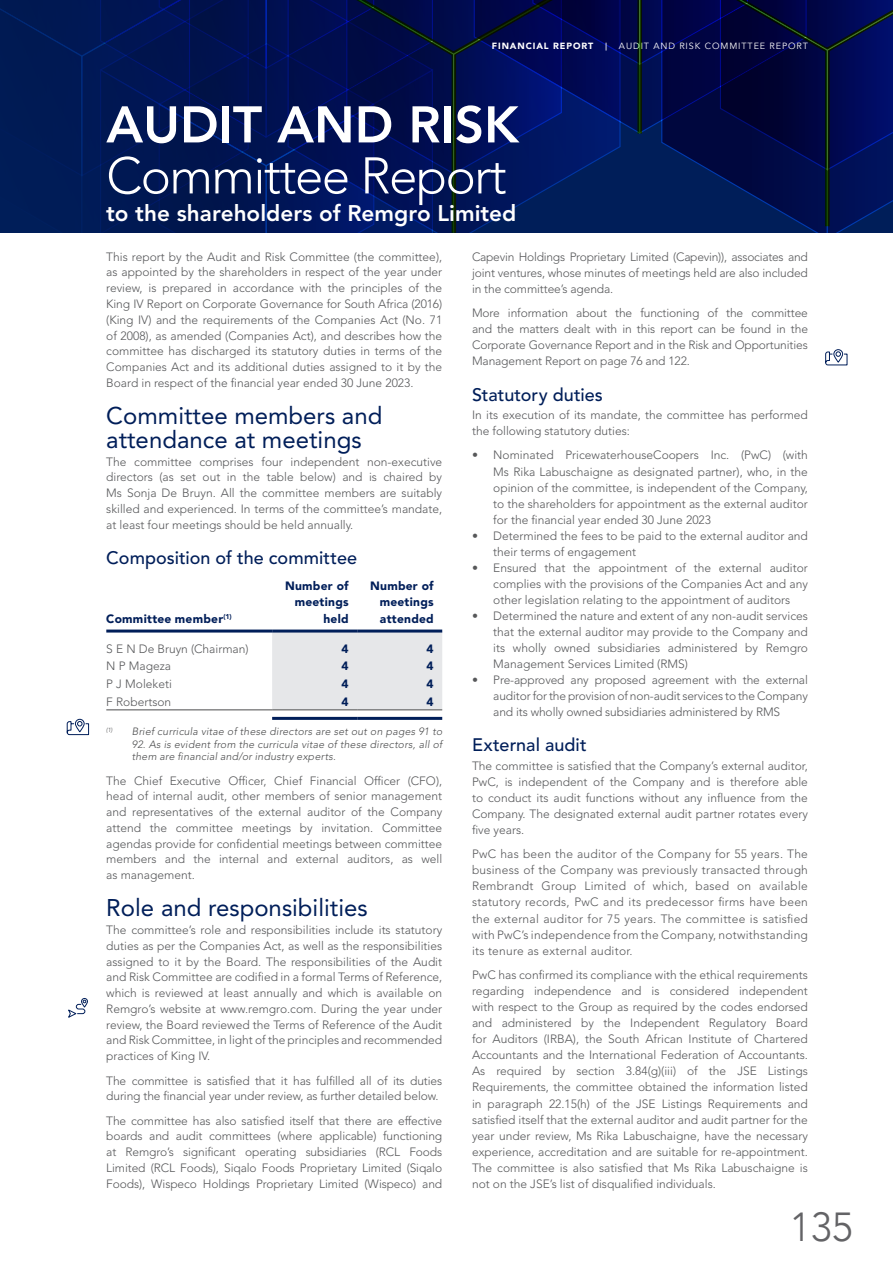
<style>
.page{position:relative;width:893px;height:1263px;background:#fff}
.page>*{position:absolute;margin:0;border:0;box-sizing:border-box;transform-origin:0 0}
.Page_heading_Rem_DR23{font:300 51px/51px "Avenir";letter-spacing:-.03em;color:#fff}
.t1{font:300 40.5px "Avenir";color:#636366}
.L1_Rem_DR23{font:24px/24px "Avenir LT Std";color:#001e59}
.For_the_year_ended_Rem_CS23{font:800 22.5px "Avenir LT Std";color:#fff}
.L2_Rem_DR23{font:500 18px "Avenir LT Std";letter-spacing:.005em;color:#001e59}
.Body_copy_Rem_DR23{font:300 12px/16px "Avenir LT Std";color:#57585a;text-align:justify}
.AFS_CY_Figure_Rem_DR23{font:900 12px "Avenir LT Std";letter-spacing:.02em;color:#001e59}
.AFS_Table_copy_Rem_DR23{font:300 12px "Avenir LT Std";color:#57585a}
.Footnote_Rem_DR23{font:italic 300 10.5px/12.6px "Avenir LT Std";letter-spacing:.02em;color:#4b4c4d}
.t2{font:9px "Avenir";letter-spacing:.1em;color:#fff}
.s1{font-weight:900}
.s2{font-family:"Bodoni Svty Two ITCTT";font-weight:700}
.s3{font-family:"Avenir LT Std";font-weight:800}
</style>
<div class="page">
<svg style="left:106px;top:632px;width:336px;height:77px"></svg>
<hr style="left:106px;top:709px;width:166px;height:1px;background:#4b4c4d">
<hr style="left:272px;top:709px;width:85px;height:1px;background:#4b4c4d">
<hr style="left:357px;top:709px;width:85px;height:1px;background:#4b4c4d">
<hr style="left:272px;top:717px;width:85px;height:3px;background:#001e59">
<hr style="left:357px;top:717px;width:85px;height:3px;background:#001e59">
<hr style="left:106px;top:629px;width:166px;height:3px;background:#001e59">
<hr style="left:272px;top:629px;width:85px;height:3px;background:#001e59">
<hr style="left:357px;top:629px;width:85px;height:3px;background:#001e59">
<svg style="left:66px;top:718px;width:23px;height:17px"></svg>
<svg style="left:68px;top:998px;width:20px;height:20px"></svg>
<svg style="left:825px;top:349px;width:23px;height:17px"></svg>
<svg style="left:0;top:0;width:893px;height:232px;background:#001151"></svg>
<svg style="left:452px;top:54px;width:4px;height:179px"></svg>
<svg style="left:637px;top:0;width:5px;height:134px"></svg>
<p class="t2" style="left:492px;top:41px;width:318px"><span class="s1">FINANCIAL REPORT</span> <span class="s2">|</span> AUDIT AND RISK COMMITTEE REPORT</p>
<p class="Page_heading_Rem_DR23" style="left:106px;top:99px;width:414px"><span class="s3">AUDIT AND RISK<br></span>Committee Report</p>
<p class="For_the_year_ended_Rem_CS23" style="left:106px;top:200px;width:412px">to the shareholders of Remgro Limited</p>
<p class="Body_copy_Rem_DR23" style="left:106px;top:249px;width:337px">This report by the Audit and Risk Committee (the committee), as appointed by the shareholders in respect of the year under review, is prepared in accordance with the principles of the King IV Report on Corporate Governance for South Africa (2016) (King IV) and the requirements of the Companies Act (No. 71 of 2008), as amended (Companies Act), and describes how the committee has discharged its statutory duties in terms of the Companies Act and its additional duties assigned to it by the Board in respect of the financial year ended 30 June 2023.</p>
<p class="L1_Rem_DR23" style="left:106px;top:404px;width:278px">Committee members and attendance at meetings</p>
<p class="Body_copy_Rem_DR23" style="left:106px;top:454px;width:337px">The committee comprises four independent non-executive directors (as set out in the table below) and is chaired by Ms Sonja De Bruyn. All the committee members are suitably skilled and experienced. In terms of the committee’s mandate, at least four meetings should be held annually.</p>
<p class="L2_Rem_DR23" style="left:106px;top:547px;width:252px">Composition of the committee</p>
<p class="AFS_CY_Figure_Rem_DR23" style="left:106px;top:611px;width:127px">Committee member<sup>(1)</sup></p>
<p class="AFS_CY_Figure_Rem_DR23" style="left:285px;top:578px;width:65px">Number of</p>
<p class="AFS_CY_Figure_Rem_DR23" style="left:295px;top:595px;width:55px">meetings</p>
<p class="AFS_CY_Figure_Rem_DR23" style="left:323px;top:611px;width:27px">held</p>
<p class="AFS_CY_Figure_Rem_DR23" style="left:370px;top:578px;width:65px">Number of</p>
<p class="AFS_CY_Figure_Rem_DR23" style="left:380px;top:595px;width:55px">meetings</p>
<p class="AFS_CY_Figure_Rem_DR23" style="left:380px;top:611px;width:55px">attended</p>
<p class="AFS_Table_copy_Rem_DR23" style="left:106px;top:642px;width:144px">S E N De Bruyn (Chairman)</p>
<p class="AFS_CY_Figure_Rem_DR23" style="left:342px;top:641px;width:9px">4</p>
<p class="AFS_CY_Figure_Rem_DR23" style="left:427px;top:641px;width:9px">4</p>
<p class="AFS_Table_copy_Rem_DR23" style="left:106px;top:659px;width:66px">N P Mageza</p>
<p class="AFS_CY_Figure_Rem_DR23" style="left:342px;top:659px;width:9px">4</p>
<p class="AFS_CY_Figure_Rem_DR23" style="left:427px;top:659px;width:9px">4</p>
<p class="AFS_Table_copy_Rem_DR23" style="left:106px;top:677px;width:67px">P J Moleketi</p>
<p class="AFS_CY_Figure_Rem_DR23" style="left:342px;top:677px;width:9px">4</p>
<p class="AFS_CY_Figure_Rem_DR23" style="left:427px;top:677px;width:9px">4</p>
<p class="AFS_Table_copy_Rem_DR23" style="left:106px;top:694px;width:66px">F Robertson</p>
<p class="AFS_CY_Figure_Rem_DR23" style="left:342px;top:694px;width:9px">4</p>
<p class="AFS_CY_Figure_Rem_DR23" style="left:427px;top:694px;width:9px">4</p>
<p class="Footnote_Rem_DR23" style="left:106px;top:725px;width:337px"><sup>(1)</sup> Brief curricula vitae of these directors are set out on pages 91 to</p>
<p class="Footnote_Rem_DR23" style="left:132px;top:738px;width:312px">92. As is evident from the curricula vitae of these directors, all of them are financial and/or industry experts.</p>
<p class="Body_copy_Rem_DR23" style="left:106px;top:773px;width:337px">The Chief Executive Officer, Chief Financial Officer (CFO), head of internal audit, other members of senior management and representatives of the external auditor of the Company attend the committee meetings by invitation. Committee agendas provide for confidential meetings between committee members and the internal and external auditors, as well as management.</p>
<p class="L1_Rem_DR23" style="left:106px;top:896px;width:263px">Role and responsibilities</p>
<p class="Body_copy_Rem_DR23" style="left:106px;top:922px;width:337px">The committee’s role and responsibilities include its statutory duties as per the Companies Act, as well as the responsibilities assigned to it by the Board. The responsibilities of the Audit and Risk Committee are codified in a formal Terms of Reference, which is reviewed at least annually and which is available on Remgro’s website at www.remgro.com. During the year under review, the Board reviewed the Terms of Reference of the Audit and Risk Committee, in light of the principles and recommended practices of King IV.</p>
<p class="Body_copy_Rem_DR23" style="left:106px;top:1072px;width:337px">The committee is satisfied that it has fulfilled all of its duties during the financial year under review, as further detailed below.</p>
<p class="Body_copy_Rem_DR23" style="left:106px;top:1112px;width:337px">The committee has also satisfied itself that there are effective boards and audit committees (where applicable) functioning at Remgro’s significant operating subsidiaries (RCL Foods Limited (RCL Foods), Siqalo Foods Proprietary Limited (Siqalo Foods), Wispeco Holdings Proprietary Limited (Wispeco) and</p>
<p class="Body_copy_Rem_DR23" style="left:472px;top:248px;width:337px">Capevin Holdings Proprietary Limited (Capevin)), associates and joint ventures, whose minutes of meetings held are also included in the committee’s agenda.</p>
<p class="Body_copy_Rem_DR23" style="left:472px;top:305px;width:337px">More information about the functioning of the committee and the matters dealt with in this report can be found in the Corporate Governance Report and in the Risk and Opportunities Management Report on page 76 and 122.</p>
<p class="L2_Rem_DR23" style="left:472px;top:384px;width:132px">Statutory duties</p>
<p class="Body_copy_Rem_DR23" style="left:472px;top:407px;width:337px">In its execution of its mandate, the committee has performed the following statutory duties:</p>
<p class="Body_copy_Rem_DR23" style="left:493px;top:447px;width:316px;text-indent:-21px">• Nominated PricewaterhouseCoopers Inc. (PwC) (with Ms Rika Labuschaigne as designated partner), who, in the opinion of the committee, is independent of the Company, to the shareholders for appointment as the external auditor for the financial year ended 30 June 2023</p>
<p class="Body_copy_Rem_DR23" style="left:493px;top:527px;width:316px;text-indent:-21px">• Determined the fees to be paid to the external auditor and their terms of engagement</p>
<p class="Body_copy_Rem_DR23" style="left:493px;top:560px;width:316px;text-indent:-21px">• Ensured that the appointment of the external auditor complies with the provisions of the Companies Act and any other legislation relating to the appointment of auditors</p>
<p class="Body_copy_Rem_DR23" style="left:493px;top:608px;width:316px;text-indent:-21px">• Determined the nature and extent of any non-audit services that the external auditor may provide to the Company and its wholly owned subsidiaries administered by Remgro Management Services Limited (RMS)</p>
<p class="Body_copy_Rem_DR23" style="left:493px;top:672px;width:316px;text-indent:-21px">• Pre-approved any proposed agreement with the external auditor for the provision of non-audit services to the Company and its wholly owned subsidiaries administered by RMS</p>
<p class="L2_Rem_DR23" style="left:472px;top:735px;width:116px">External audit</p>
<p class="Body_copy_Rem_DR23" style="left:472px;top:757px;width:337px">The committee is satisfied that the Company’s external auditor, PwC, is independent of the Company and is therefore able to conduct its audit functions without any influence from the Company. The designated external audit partner rotates every five years.</p>
<p class="Body_copy_Rem_DR23" style="left:472px;top:846px;width:337px">PwC has been the auditor of the Company for 55 years. The business of the Company was previously transacted through Rembrandt Group Limited of which, based on available statutory records, PwC and its predecessor firms have been the external auditor for 75 years. The committee is satisfied with PwC’s independence from the Company, notwithstanding its tenure as external auditor.</p>
<p class="Body_copy_Rem_DR23" style="left:472px;top:967px;width:337px">PwC has confirmed its compliance with the ethical requirements regarding independence and is considered independent with respect to the Group as required by the codes endorsed and administered by the Independent Regulatory Board for Auditors (IRBA), the South African Institute of Chartered Accountants and the International Federation of Accountants.<br>As required by section 3.84(g)(iii) of the JSE Listings Requirements, the committee obtained the information listed in paragraph 22.15(h) of the JSE Listings Requirements and satisfied itself that the external auditor and audit partner for the year under review, Ms Rika Labuschaigne, have the necessary experience, accreditation and are suitable for re-appointment.<br>The committee is also satisfied that Ms Rika Labuschaigne is not on the JSE’s list of disqualified individuals.</p>
<p class="t1" style="left:790px;top:1203px;width:65px">135</p>
</div>
